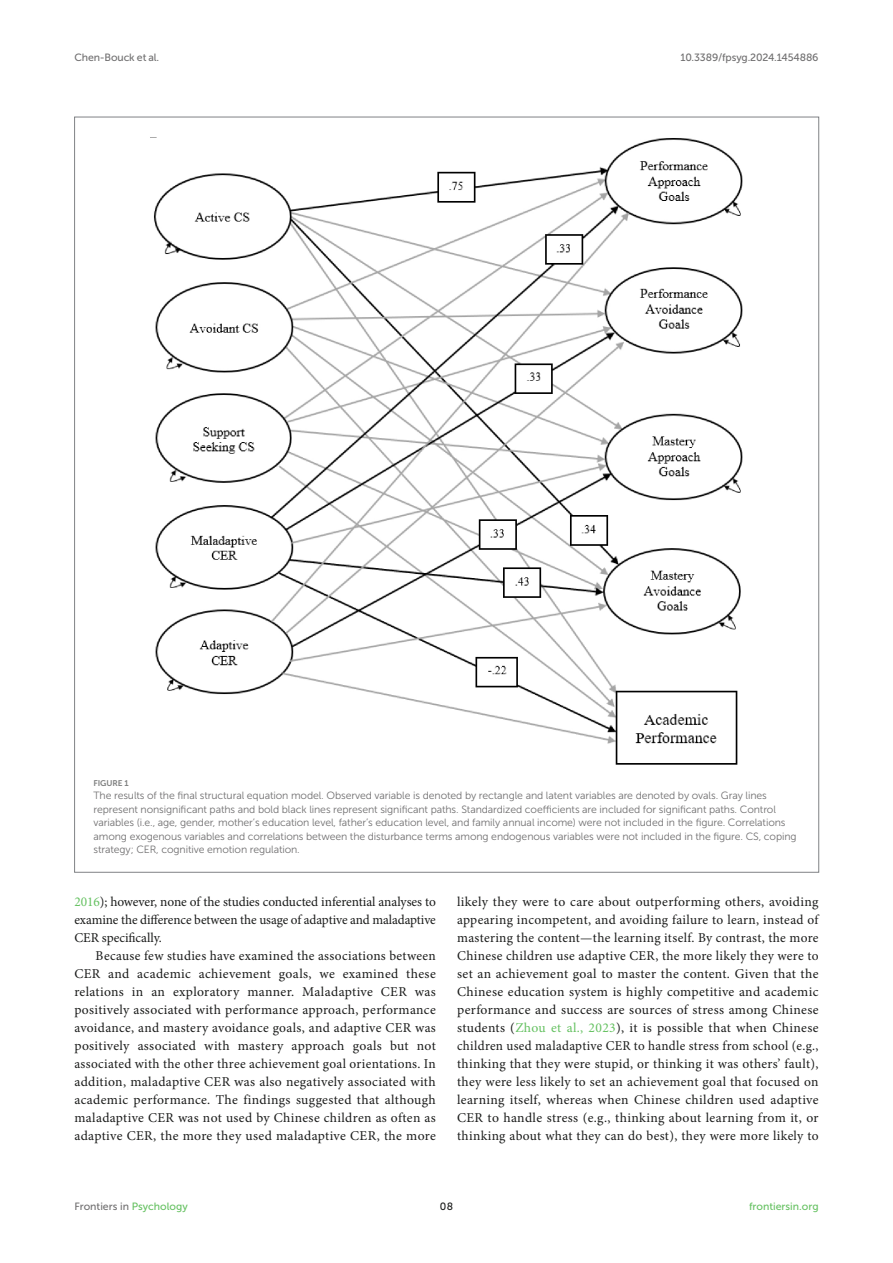
<style>
.page{position:relative;width:893px;height:1263px;background:#fff}
.page>*{position:absolute;margin:0;border:0;box-sizing:border-box;transform-origin:0 0}
.TEXT{font:13.5px/18px "Minion Pro";letter-spacing:.02em;color:#1b1c1b;text-align:justify}
.TEXT_FLUSH{font:13.5px/18px "Minion Pro";letter-spacing:-.005em;color:#1b1c1b;text-align:justify}
.FIG_LEG{font:10.5px/13.5px "Museo Sans 300";letter-spacing:-.01em;color:#706f70}
.t1{font:10.5px "Museo Sans 500";letter-spacing:-.015em;color:#706f70}
.t2{font:10.5px "Museo Sans 500";color:#65c161}
.t3{font:10.5px "Museo Sans 500";color:#1b1c1b}
.FIG_HD{font:8.25px "Museo Sans 700";letter-spacing:-.01em;color:#7e7f7f}
.s1{color:#65c161}
</style>
<div class="page">
<img style="left:150px;top:137px;width:593px;height:628px">
<p class="t1" style="left:74px;top:51px;width:86px">Chen-Bouck et al.</p>
<p class="t1" style="left:680px;top:51px;width:140px">10.3389/fpsyg.2024.1454886</p>
<p class="FIG_HD" style="left:94px;top:778px;width:37px">FIGURE 1</p>
<p class="FIG_LEG" style="left:94px;top:789px;width:705px">The results of the final structural equation model. Observed variable is denoted by rectangle and latent variables are denoted by ovals. Gray lines represent nonsignificant paths and bold black lines represent significant paths. Standardized coefficients are included for significant paths. Control variables (i.e., age, gender, mother’s education level, father’s education level, and family annual income) were not included in the figure. Correlations among exogenous variables and correlations between the disturbance terms among endogenous variables were not included in the figure. CS, coping strategy; CER, cognitive emotion regulation.</p>
<p class="TEXT_FLUSH" style="left:74px;top:893px;width:363px"><span class="s1">2016</span>); however, none of the studies conducted inferential analyses to examine the difference between the usage of adaptive and maladaptive CER specifically.</p>
<p class="TEXT" style="left:74px;top:947px;width:363px;text-indent:21px">Because few studies have examined the associations between CER and academic achievement goals, we examined these relations in an exploratory manner. Maladaptive CER was positively associated with performance approach, performance avoidance, and mastery avoidance goals, and adaptive CER was positively associated with mastery approach goals but not associated with the other three achievement goal orientations. In addition, maladaptive CER was also negatively associated with academic performance. The findings suggested that although maladaptive CER was not used by Chinese children as often as adaptive CER, the more they used maladaptive CER, the more</p>
<p class="TEXT" style="left:457px;top:893px;width:363px">likely they were to care about outperforming others, avoiding appearing incompetent, and avoiding failure to learn, instead of mastering the content—the learning itself. By contrast, the more Chinese children use adaptive CER, the more likely they were to set an achievement goal to master the content. Given that the Chinese education system is highly competitive and academic performance and success are sources of stress among Chinese students (<span class="s1">Zhou et al., 2023</span>), it is possible that when Chinese children used maladaptive CER to handle stress from school (e.g., thinking that they were stupid, or thinking it was others’ fault), they were less likely to set an achievement goal that focused on learning itself, whereas when Chinese children used adaptive CER to handle stress (e.g., thinking about learning from it, or thinking about what they can do best), they were more likely to</p>
<p class="t1" style="left:74px;top:1200px;width:115px">Frontiers in <span class="s1">Psychology</span></p>
<p class="t3" style="left:440px;top:1200px;width:15px">08</p>
<p class="t2" style="left:749px;top:1200px;width:71px">frontiersin.org</p>
</div>
